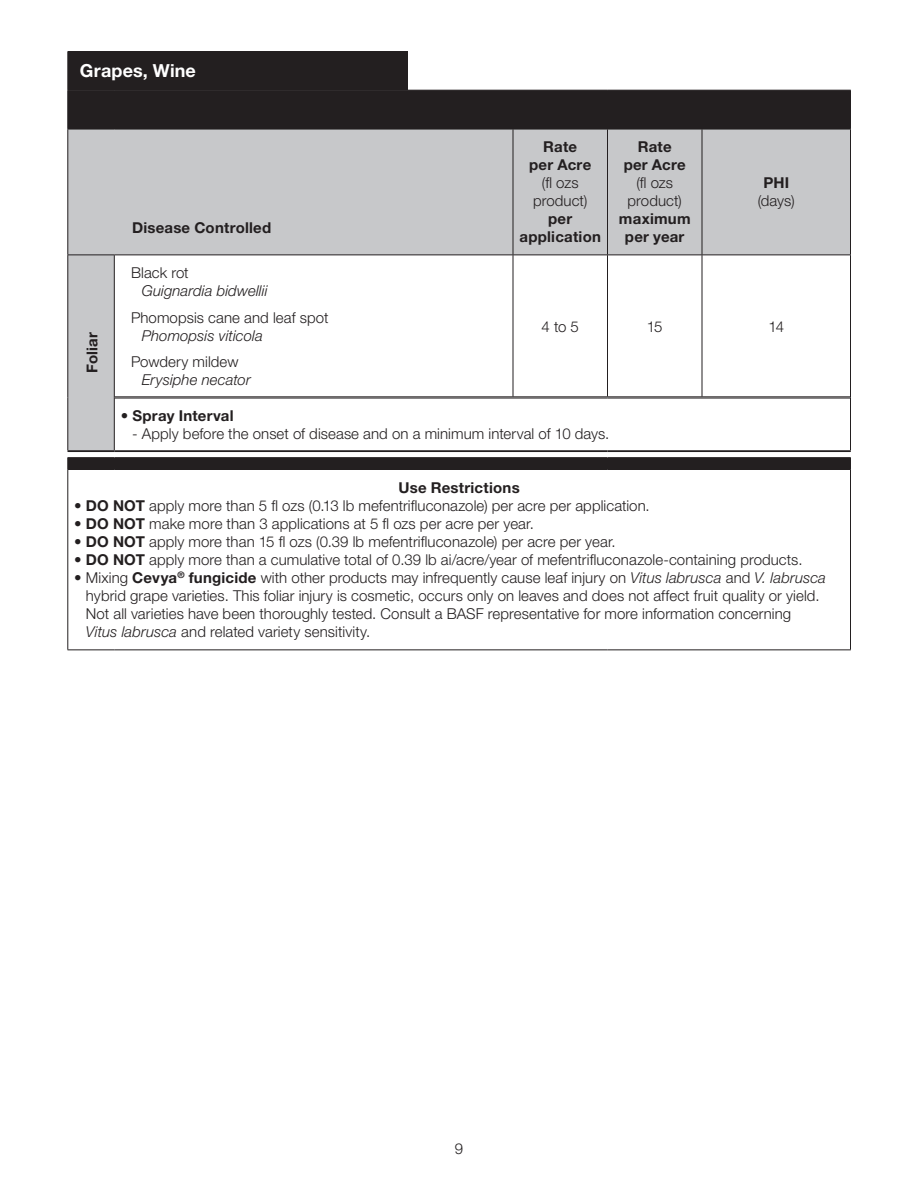
<style>
.page{position:relative;width:918px;height:1188px;background:#fff}
.page>*{position:absolute;margin:0;border:0;box-sizing:border-box;transform-origin:0 0}
.Table_DC_-_Shaded_Cr{font:700 18px "Helvetica Neue LT Pro";letter-spacing:.01em;color:#fff}
.Table_DC_-_Body_txt{font:300 15px/18px "Helvetica Neue LT Pro";letter-spacing:.005em;color:#231f20}
.Table_txt_C_-_bld{font:700 15px "Helvetica Neue LT Pro";letter-spacing:.015em;color:#231f20}
.Table_DC_text_-_1_as{font:italic 300 15px "Helvetica Neue LT Pro";letter-spacing:.005em;color:#231f20}
.Table_DC_text_-_1_as-2{font:300 15px "Helvetica Neue LT Pro";letter-spacing:.005em;color:#231f20}
.Table_txt_C{font:300 15px "Helvetica Neue LT Pro";letter-spacing:.005em;color:#231f20}
.Table_DC_Head_-_1_bu{font:700 15px "Helvetica Neue LT Pro";letter-spacing:.015em;color:#231f20}
.Table_reg_-_C_nsb{font:700 15px "Helvetica Neue LT Pro";letter-spacing:.015em;color:#231f20}
.Table_DC_-_Body_txt-2{font:700 15px "Helvetica Neue LT Pro";letter-spacing:.015em;color:#231f20}
.Table_txt_C_-_xsa{font:300 15px "Helvetica Neue LT Pro";color:#231f20}
.Table_DC_Head_-_vert{font:700 15px "Helvetica Neue LT Pro";letter-spacing:.015em;color:#231f20}
.s1{font-weight:300}
.s2{font-weight:700}
.s3{font-style:italic}
</style>
<div class="page">
<div style="left:69px;top:91px;width:781px;height:378px;background:#231f20"></div>
<svg style="left:69px;top:130px;width:781px;height:320px"></svg>
<div style="left:68px;top:451px;width:782px;height:7px;background:#fff"></div>
<hr style="left:68px;top:129px;width:1px;height:126px;background:#231f20">
<hr style="left:513px;top:129px;width:1px;height:126px;background:#231f20">
<hr style="left:607px;top:129px;width:1px;height:126px;background:#231f20">
<hr style="left:702px;top:129px;width:1px;height:126px;background:#231f20">
<hr style="left:850px;top:129px;width:1px;height:126px;background:#231f20">
<hr style="left:68px;top:255px;width:46px;height:1px;background:#231f20">
<hr style="left:68px;top:255px;width:1px;height:142px;background:#231f20">
<hr style="left:68px;top:397px;width:1px;height:53px;background:#231f20">
<hr style="left:68px;top:469px;width:46px;height:1px;background:#231f20">
<hr style="left:68px;top:470px;width:1px;height:180px;background:#231f20">
<hr style="left:114px;top:469px;width:399px;height:1px;background:#231f20">
<hr style="left:513px;top:469px;width:95px;height:1px;background:#231f20">
<hr style="left:608px;top:469px;width:94px;height:1px;background:#231f20">
<hr style="left:702px;top:469px;width:149px;height:1px;background:#231f20">
<hr style="left:68px;top:650px;width:46px;height:1px;background:#231f20">
<hr style="left:114px;top:650px;width:399px;height:1px;background:#231f20">
<hr style="left:513px;top:650px;width:95px;height:1px;background:#231f20">
<hr style="left:608px;top:650px;width:94px;height:1px;background:#231f20">
<hr style="left:702px;top:650px;width:149px;height:1px;background:#231f20">
<hr style="left:115px;top:397px;width:398px;height:1px;background:#231f20">
<hr style="left:115px;top:398px;width:398px;height:1px;background:#231f20">
<hr style="left:513px;top:397px;width:95px;height:1px;background:#231f20">
<hr style="left:513px;top:398px;width:95px;height:1px;background:#231f20">
<hr style="left:608px;top:397px;width:94px;height:1px;background:#231f20">
<hr style="left:608px;top:398px;width:94px;height:1px;background:#231f20">
<hr style="left:702px;top:397px;width:148px;height:1px;background:#231f20">
<hr style="left:702px;top:398px;width:148px;height:1px;background:#231f20">
<hr style="left:114px;top:397px;width:1px;height:53px;background:#231f20">
<hr style="left:850px;top:397px;width:1px;height:53px;background:#231f20">
<hr style="left:850px;top:470px;width:1px;height:180px;background:#231f20">
<hr style="left:114px;top:255px;width:399px;height:1px;background:#231f20">
<hr style="left:114px;top:255px;width:1px;height:142px;background:#231f20">
<hr style="left:513px;top:255px;width:95px;height:1px;background:#231f20">
<hr style="left:513px;top:255px;width:1px;height:142px;background:#231f20">
<hr style="left:608px;top:255px;width:94px;height:1px;background:#231f20">
<hr style="left:607px;top:255px;width:1px;height:142px;background:#231f20">
<hr style="left:702px;top:255px;width:149px;height:1px;background:#231f20">
<hr style="left:702px;top:255px;width:1px;height:142px;background:#231f20">
<hr style="left:850px;top:255px;width:1px;height:142px;background:#231f20">
<hr style="left:68px;top:450px;width:46px;height:2px;background:#231f20">
<hr style="left:114px;top:450px;width:399px;height:2px;background:#231f20">
<hr style="left:513px;top:450px;width:95px;height:2px;background:#231f20">
<hr style="left:608px;top:450px;width:94px;height:2px;background:#231f20">
<hr style="left:702px;top:450px;width:149px;height:2px;background:#231f20">
<hr style="left:68px;top:457px;width:46px;height:1px;background:#231f20">
<hr style="left:114px;top:457px;width:399px;height:1px;background:#231f20">
<hr style="left:513px;top:457px;width:95px;height:1px;background:#231f20">
<hr style="left:608px;top:457px;width:94px;height:1px;background:#231f20">
<hr style="left:702px;top:457px;width:149px;height:1px;background:#231f20">
<hr style="left:68px;top:90px;width:46px;height:1px;background:#231f20">
<hr style="left:68px;top:90px;width:1px;height:39px;background:#231f20">
<hr style="left:114px;top:90px;width:399px;height:1px;background:#231f20">
<hr style="left:513px;top:90px;width:95px;height:1px;background:#231f20">
<hr style="left:608px;top:90px;width:94px;height:1px;background:#231f20">
<hr style="left:702px;top:90px;width:149px;height:1px;background:#231f20">
<hr style="left:850px;top:90px;width:1px;height:39px;background:#231f20">
<hr style="left:68px;top:129px;width:46px;height:1px;background:#231f20">
<hr style="left:114px;top:129px;width:399px;height:1px;background:#231f20">
<hr style="left:513px;top:129px;width:95px;height:1px;background:#231f20">
<hr style="left:608px;top:129px;width:94px;height:1px;background:#231f20">
<hr style="left:702px;top:129px;width:149px;height:1px;background:#231f20">
<div style="left:68px;top:51px;width:339px;height:39px;background:#231f20"></div>
<p class="Table_DC_-_Shaded_Cr" style="left:80px;top:59px;width:118px">Grapes, Wine</p>
<p class="Table_DC_Head_-_vert" style="left:83px;top:373px;width:42px;rotate:-90deg">Foliar</p>
<p class="Table_DC_Head_-_1_bu" style="left:132px;top:218px;width:141px">Disease Controlled</p>
<p class="Table_DC_text_-_1_as-2" style="left:131px;top:263px;width:59px">Black rot</p>
<p class="Table_DC_text_-_1_as" style="left:142px;top:281px;width:127px">Guignardia bidwellii</p>
<p class="Table_DC_text_-_1_as-2" style="left:131px;top:308px;width:199px">Phomopsis cane and leaf spot</p>
<p class="Table_DC_text_-_1_as" style="left:142px;top:326px;width:123px">Phomopsis viticola</p>
<p class="Table_DC_text_-_1_as-2" style="left:131px;top:353px;width:109px">Powdery mildew</p>
<p class="Table_DC_text_-_1_as" style="left:142px;top:371px;width:110px">Erysiphe necator</p>
<p class="Table_txt_C_-_bld" style="left:543px;top:138px;width:35px">Rate</p>
<p class="Table_txt_C_-_bld" style="left:529px;top:156px;width:64px">per Acre</p>
<p class="Table_txt_C" style="left:542px;top:174px;width:38px">(fl ozs</p>
<p class="Table_txt_C" style="left:533px;top:192px;width:56px">product)</p>
<p class="Table_txt_C_-_bld" style="left:548px;top:210px;width:26px">per</p>
<p class="Table_txt_C_-_bld" style="left:520px;top:228px;width:83px">application</p>
<p class="Table_txt_C_-_bld" style="left:638px;top:138px;width:35px">Rate</p>
<p class="Table_txt_C_-_bld" style="left:624px;top:156px;width:64px">per Acre</p>
<p class="Table_txt_C" style="left:636px;top:174px;width:38px">(fl ozs</p>
<p class="Table_txt_C" style="left:628px;top:192px;width:56px">product)</p>
<p class="Table_txt_C_-_bld" style="left:619px;top:210px;width:73px">maximum</p>
<p class="Table_txt_C_-_bld" style="left:625px;top:228px;width:61px">per year</p>
<p class="Table_txt_C_-_bld" style="left:763px;top:174px;width:27px">PHI</p>
<p class="Table_txt_C" style="left:758px;top:192px;width:39px">(days)</p>
<p class="Table_txt_C_-_xsa" style="left:542px;top:317px;width:39px">4 to 5</p>
<p class="Table_txt_C_-_xsa" style="left:647px;top:317px;width:17px">15</p>
<p class="Table_txt_C_-_xsa" style="left:768px;top:317px;width:17px">14</p>
<p class="Table_DC_-_Body_txt-2" style="left:121px;top:406px;width:114px"><span class="s1">•</span> Spray Interval</p>
<p class="Table_DC_-_Body_txt" style="left:132px;top:424px;width:479px">- Apply before the onset of disease and on a minimum interval of 10 days.</p>
<p class="Table_reg_-_C_nsb" style="left:399px;top:478px;width:123px">Use Restrictions</p>
<p class="Table_DC_-_Body_txt" style="left:74px;top:496px;width:577px">• <span class="s2">DO NOT</span> apply more than 5 fl ozs (0.13 lb mefentrifluconazole) per acre per application.</p>
<p class="Table_DC_-_Body_txt" style="left:74px;top:514px;width:461px">• <span class="s2">DO NOT</span> make more than 3 applications at 5 fl ozs per acre per year.</p>
<p class="Table_DC_-_Body_txt" style="left:74px;top:532px;width:543px">• <span class="s2">DO NOT</span> apply more than 15 fl ozs (0.39 lb mefentrifluconazole) per acre per year.</p>
<p class="Table_DC_-_Body_txt" style="left:74px;top:550px;width:730px">• <span class="s2">DO NOT</span> apply more than a cumulative total of 0.39 lb ai/acre/year of mefentrifluconazole-containing products.</p>
<p class="Table_DC_-_Body_txt" style="left:86px;top:568px;width:742px;text-indent:-12px">• Mixing <span class="s2">Cevya</span><sup>®</sup> <span class="s2">fungicide</span> with other products may infrequently cause leaf injury on <span class="s3">Vitus labrusca</span> and <span class="s3">V. labrusca </span>hybrid grape varieties. This foliar injury is cosmetic, occurs only on leaves and does not affect fruit quality or yield.<br>Not all varieties have been thoroughly tested. Consult a BASF representative for more information concerning <span class="s3">Vitus labrusca</span> and related variety sensitivity.</p>
<p class="Table_DC_-_Body_txt" style="left:455px;top:1139px;width:10px">9</p>
</div>
